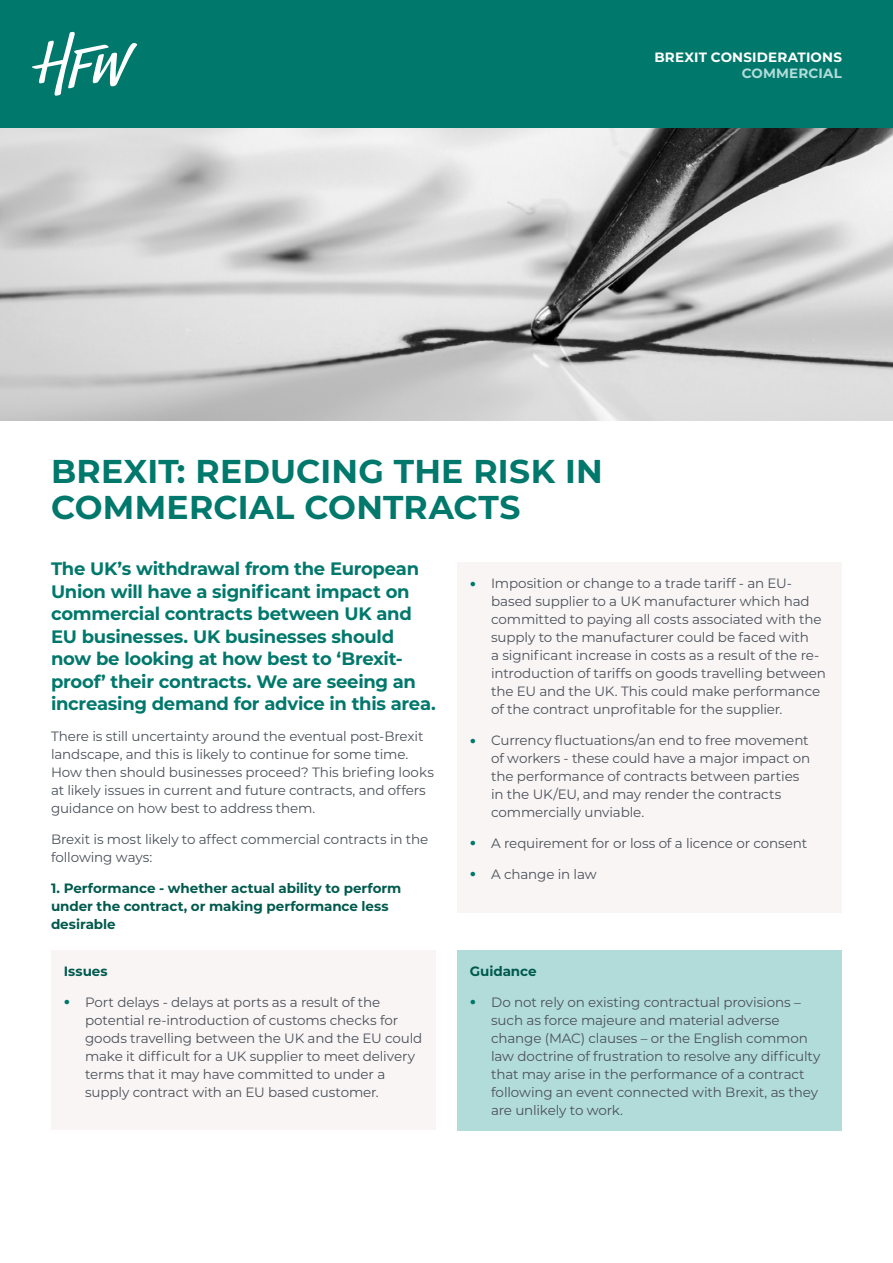
<style>
.page{position:relative;width:893px;height:1263px;background:#fff}
.page>*{position:absolute;margin:0;border:0;box-sizing:border-box;transform-origin:0 0}
.t1{font:700 33px/36px "Montserrat";letter-spacing:.01em;color:#00786c}
.t2{font:700 18px/22.5px "Montserrat";letter-spacing:-.015em;color:#00786c}
.t3{font:13.5px/18px "Montserrat";letter-spacing:-.01em;color:#4b5159}
.t4{font:700 13.5px/18px "Montserrat";letter-spacing:-.005em;color:#005a4e}
.t5{font:700 13.5px "Montserrat";letter-spacing:.015em;color:#fff}
.t6{font:700 13.5px "Montserrat";letter-spacing:.015em;color:#b2dcda}
.s1{font-family:"Noto Sans";font-size:10.5px;color:#00786c}
</style>
<div class="page">
<img style="left:0;top:128px;width:893px;height:293px">
<div style="left:0;top:0;width:893px;height:128px;background:#00786c"></div>
<svg style="left:32px;top:32px;width:105px;height:64px"></svg>
<div style="left:51px;top:950px;width:385px;height:180px;background:#f9f5f5"></div>
<div style="left:457px;top:563px;width:385px;height:350px;background:#f9f5f5"></div>
<div style="left:457px;top:950px;width:385px;height:180px;background:#b2dcda"></div>
<p class="t5" style="left:654px;top:47px;width:189px">BREXIT CONSIDERATIONS</p>
<p class="t6" style="left:742px;top:64px;width:102px">COMMERCIAL</p>
<h1 class="t1" style="left:51px;top:451px;width:553px">BREXIT: REDUCING THE RISK IN<br>COMMERCIAL CONTRACTS</h1>
<p class="t2" style="left:51px;top:557px;width:386px">The UK’s withdrawal from the European Union will have a significant impact on commercial contracts between UK and EU businesses. UK businesses should now be looking at how best to ‘Brexit&shy;proof’ their contracts. We are seeing an increasing demand for advice in this area.</p>
<p class="t3" style="left:51px;top:727px;width:384px">There is still uncertainty around the eventual post-Brexit landscape, and this is likely to continue for some time.<br>How then should businesses proceed? This briefing looks at likely issues in current and future contracts, and offers guidance on how best to address them.</p>
<p class="t3" style="left:51px;top:829px;width:379px">Brexit is most likely to affect commercial contracts in the following ways:</p>
<p class="t4" style="left:51px;top:878px;width:352px">1. Performance - whether actual ability to perform under the contract, or making performance less desirable</p>
<p class="t4" style="left:64px;top:961px;width:45px">Issues</p>
<p class="t3" style="left:85px;top:992px;width:339px;text-indent:-21px"><span class="s1">●</span> Port delays - delays at ports as a result of the potential re-introduction of customs checks for goods travelling between the UK and the EU could make it difficult for a UK supplier to meet delivery terms that it may have committed to under a supply contract with an EU based customer.</p>
<p class="t3" style="left:491px;top:574px;width:336px;text-indent:-21px"><span class="s1">●</span> Imposition or change to a trade tariff - an EU&shy;based supplier to a UK manufacturer which had committed to paying all costs associated with the supply to the manufacturer could be faced with<br>a significant increase in costs as a result of the re&shy;introduction of tariffs on goods travelling between the EU and the UK. This could make performance of the contract unprofitable for the supplier.</p>
<p class="t3" style="left:491px;top:731px;width:321px;text-indent:-21px"><span class="s1">●</span> Currency fluctuations/an end to free movement of workers - these could have a major impact on the performance of contracts between parties in the UK/EU, and may render the contracts commercially unviable.</p>
<p class="t3" style="left:470px;top:834px;width:339px"><span class="s1">●</span> A requirement for or loss of a licence or consent</p>
<p class="t3" style="left:470px;top:864px;width:128px"><span class="s1">●</span> A change in law</p>
<p class="t4" style="left:470px;top:961px;width:68px">Guidance</p>
<p class="t3" style="left:491px;top:992px;width:331px;text-indent:-21px"><span class="s1">●</span> Do not rely on existing contractual provisions – such as force majeure and material adverse change (MAC) clauses – or the English common law doctrine of frustration to resolve any difficulty that may arise in the performance of a contract following an event connected with Brexit, as they are unlikely to work.</p>
</div>
